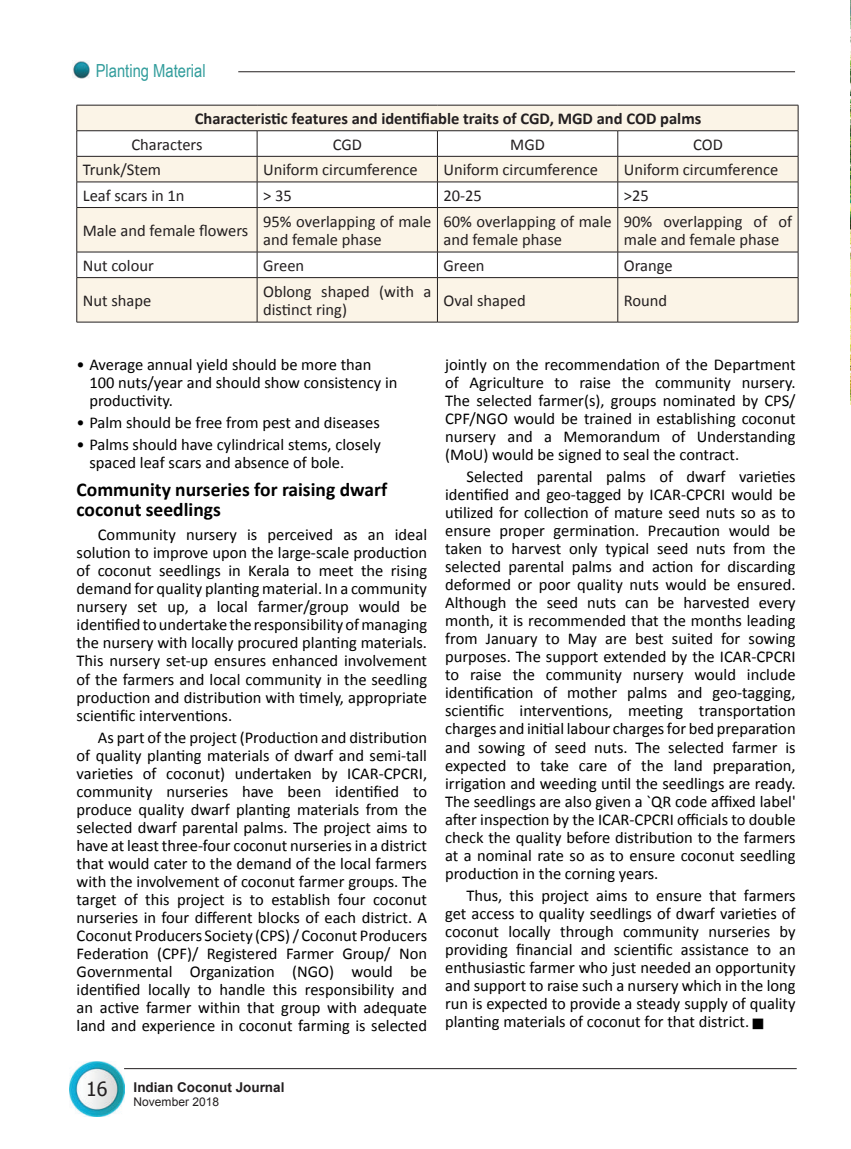
<style>
.page{position:relative;width:851px;height:1149px;background:#fff}
.page>*{position:absolute;margin:0;border:0;box-sizing:border-box;transform-origin:0 0}
.t1{font:700 19.5px/19.5px "Calibri";color:#000}
.t2{font:19.5px "Tahoma";color:#231f20}
.t3{font:18px "Arial Narrow";color:#329d9c}
.t4{font:16.5px/18px "Calibri";color:#000;text-align:justify}
.t5{font:16.5px/18px "Calibri";color:#231f20}
.t6{font:700 16.5px "Calibri";color:#231f20}
.t7{font:700 13.5px "Arial";color:#231f20}
.t8{font:12px "Arial";color:#231f20}
</style>
<div class="page">
<img style="left:69px;top:1061px;width:55px;height:54px">
<img style="left:72px;top:61px;width:18px;height:18px">
<hr style="left:124px;top:1067px;width:672px;height:1px;background:#231f20">
<hr style="left:238px;top:71px;width:557px;height:1px;background:#231f20">
<img style="left:850px;top:0;width:1px;height:404px">
<svg style="left:77px;top:106px;width:720px;height:216px;fill:#fbf4e7"></svg>
<hr style="left:77px;top:105px;width:180px;height:1px;background:#231f20">
<hr style="left:257px;top:105px;width:180px;height:1px;background:#231f20">
<hr style="left:437px;top:105px;width:180px;height:1px;background:#231f20">
<hr style="left:617px;top:105px;width:181px;height:1px;background:#231f20">
<hr style="left:77px;top:130px;width:180px;height:1px;background:#231f20">
<hr style="left:257px;top:130px;width:180px;height:1px;background:#231f20">
<hr style="left:437px;top:130px;width:180px;height:1px;background:#231f20">
<hr style="left:617px;top:130px;width:181px;height:1px;background:#231f20">
<hr style="left:77px;top:156px;width:180px;height:1px;background:#231f20">
<hr style="left:257px;top:156px;width:180px;height:1px;background:#231f20">
<hr style="left:437px;top:156px;width:180px;height:1px;background:#231f20">
<hr style="left:617px;top:156px;width:181px;height:1px;background:#231f20">
<hr style="left:77px;top:182px;width:180px;height:1px;background:#231f20">
<svg style="left:76px;top:105px;width:1px;height:102px"></svg>
<hr style="left:257px;top:182px;width:180px;height:1px;background:#231f20">
<svg style="left:257px;top:131px;width:1px;height:76px"></svg>
<hr style="left:437px;top:182px;width:180px;height:1px;background:#231f20">
<svg style="left:437px;top:131px;width:1px;height:76px"></svg>
<hr style="left:617px;top:182px;width:181px;height:1px;background:#231f20">
<svg style="left:617px;top:131px;width:1px;height:76px"></svg>
<svg style="left:797px;top:105px;width:1px;height:102px"></svg>
<hr style="left:77px;top:207px;width:180px;height:1px;background:#231f20">
<hr style="left:76px;top:208px;width:1px;height:44px;background:#231f20">
<hr style="left:257px;top:207px;width:180px;height:1px;background:#231f20">
<hr style="left:257px;top:208px;width:1px;height:44px;background:#231f20">
<hr style="left:437px;top:207px;width:180px;height:1px;background:#231f20">
<hr style="left:437px;top:208px;width:1px;height:44px;background:#231f20">
<hr style="left:617px;top:207px;width:181px;height:1px;background:#231f20">
<hr style="left:617px;top:208px;width:1px;height:44px;background:#231f20">
<hr style="left:797px;top:208px;width:1px;height:44px;background:#231f20">
<hr style="left:77px;top:252px;width:180px;height:1px;background:#231f20">
<svg style="left:76px;top:252px;width:1px;height:25px"></svg>
<hr style="left:257px;top:252px;width:180px;height:1px;background:#231f20">
<svg style="left:257px;top:252px;width:1px;height:25px"></svg>
<hr style="left:437px;top:252px;width:180px;height:1px;background:#231f20">
<svg style="left:437px;top:252px;width:1px;height:25px"></svg>
<hr style="left:617px;top:252px;width:181px;height:1px;background:#231f20">
<svg style="left:617px;top:252px;width:1px;height:25px"></svg>
<svg style="left:797px;top:252px;width:1px;height:25px"></svg>
<hr style="left:77px;top:277px;width:180px;height:1px;background:#231f20">
<hr style="left:76px;top:278px;width:1px;height:44px;background:#231f20">
<hr style="left:257px;top:277px;width:180px;height:1px;background:#231f20">
<hr style="left:257px;top:278px;width:1px;height:44px;background:#231f20">
<hr style="left:437px;top:277px;width:180px;height:1px;background:#231f20">
<hr style="left:437px;top:278px;width:1px;height:44px;background:#231f20">
<hr style="left:617px;top:277px;width:181px;height:1px;background:#231f20">
<hr style="left:617px;top:278px;width:1px;height:44px;background:#231f20">
<hr style="left:797px;top:278px;width:1px;height:44px;background:#231f20">
<hr style="left:77px;top:322px;width:180px;height:1px;background:#231f20">
<hr style="left:257px;top:322px;width:180px;height:1px;background:#231f20">
<hr style="left:437px;top:322px;width:180px;height:1px;background:#231f20">
<hr style="left:617px;top:322px;width:181px;height:1px;background:#231f20">
<p class="t3" style="left:96px;top:57px;width:111px">Planting Material</p>
<p class="t6" style="left:195px;top:107px;width:508px">Characteristic features and identifiable traits of CGD, MGD and COD palms</p>
<p class="t5" style="left:131px;top:135px;width:73px">Characters</p>
<p class="t5" style="left:332px;top:135px;width:31px">CGD</p>
<p class="t5" style="left:510px;top:135px;width:36px">MGD</p>
<p class="t5" style="left:693px;top:135px;width:31px">COD</p>
<p class="t5" style="left:83px;top:160px;width:80px">Trunk/Stem</p>
<p class="t5" style="left:263px;top:160px;width:156px">Uniform circumference</p>
<p class="t5" style="left:443px;top:160px;width:156px">Uniform circumference</p>
<p class="t5" style="left:623px;top:160px;width:156px">Uniform circumference</p>
<p class="t5" style="left:83px;top:186px;width:103px">Leaf scars in 1n</p>
<p class="t5" style="left:263px;top:186px;width:30px">&gt; 35</p>
<p class="t5" style="left:443px;top:186px;width:40px">20-25</p>
<p class="t5" style="left:623px;top:186px;width:26px">&gt;25</p>
<p class="t5" style="left:83px;top:221px;width:167px">Male and female flowers</p>
<p class="t5" style="left:263px;top:212px;width:170px">95% overlapping of male and female phase</p>
<p class="t5" style="left:443px;top:212px;width:170px">60% overlapping of male and female phase</p>
<p class="t5" style="left:623px;top:212px;width:170px">90% overlapping of of male and female phase</p>
<p class="t5" style="left:83px;top:256px;width:73px">Nut colour</p>
<p class="t5" style="left:263px;top:256px;width:43px">Green</p>
<p class="t5" style="left:443px;top:256px;width:43px">Green</p>
<p class="t5" style="left:623px;top:256px;width:50px">Orange</p>
<p class="t5" style="left:83px;top:291px;width:70px">Nut shape</p>
<p class="t5" style="left:263px;top:282px;width:170px">Oblong shaped (with a distinct ring)</p>
<p class="t5" style="left:443px;top:291px;width:84px">Oval shaped</p>
<p class="t5" style="left:623px;top:291px;width:45px">Round</p>
<p class="t4" style="left:89px;top:355px;width:309px;text-align:left;text-indent:-13px">• Average annual yield should be more than<br>100 nuts/year and should show consistency in productivity.</p>
<p class="t4" style="left:77px;top:413px;width:305px">• Palm should be free from pest and diseases</p>
<p class="t4" style="left:89px;top:435px;width:293px;text-indent:-13px">• Palms should have cylindrical stems, closely spaced leaf scars and absence of bole.</p>
<p class="t1" style="left:77px;top:479px;width:312px">Community nurseries for raising dwarf coconut seedlings</p>
<p class="t4" style="left:77px;top:525px;width:352px;text-indent:21px">Community nursery is perceived as an ideal solution to improve upon the large-scale production of coconut seedlings in Kerala to meet the rising demand for quality planting material. In a community nursery set up, a local farmer/group would be identified to undertake the responsibility of managing the nursery with locally procured planting materials.<br>This nursery set-up ensures enhanced involvement of the farmers and local community in the seedling production and distribution with timely, appropriate scientific interventions.</p>
<p class="t4" style="left:77px;top:727px;width:352px;text-indent:21px">As part of the project (Production and distribution of quality planting materials of dwarf and semi-tall varieties of coconut) undertaken by ICAR-CPCRI, community nurseries have been identified to produce quality dwarf planting materials from the selected dwarf parental palms. The project aims to have at least three-four coconut nurseries in a district that would cater to the demand of the local farmers with the involvement of coconut farmer groups. The target of this project is to establish four coconut nurseries in four different blocks of each district. A Coconut Producers Society (CPS) / Coconut Producers Federation (CPF)/ Registered Farmer Group/ Non Governmental Organization (NGO) would be identified locally to handle this responsibility and an active farmer within that group with adequate land and experience in coconut farming is selected</p>
<p class="t4" style="left:445px;top:355px;width:352px">jointly on the recommendation of the Department of Agriculture to raise the community nursery.<br>The selected farmer(s), groups nominated by CPS/ CPF/NGO would be trained in establishing coconut nursery and a Memorandum of Understanding (MoU) would be signed to seal the contract.</p>
<p class="t4" style="left:445px;top:467px;width:352px;text-indent:21px">Selected parental palms of dwarf varieties identified and geo-tagged by ICAR-CPCRI would be utilized for collection of mature seed nuts so as to ensure proper germination. Precaution would be taken to harvest only typical seed nuts from the selected parental palms and action for discarding deformed or poor quality nuts would be ensured.<br>Although the seed nuts can be harvested every month, it is recommended that the months leading from January to May are best suited for sowing purposes. The support extended by the ICAR-CPCRI to raise the community nursery would include identification of mother palms and geo-tagging, scientific interventions, meeting transportation charges and initial labour charges for bed preparation and sowing of seed nuts. The selected farmer is expected to take care of the land preparation, irrigation and weeding until the seedlings are ready.<br>The seedlings are also given a `QR code affixed label' after inspection by the ICAR-CPCRI officials to double check the quality before distribution to the farmers at a nominal rate so as to ensure coconut seedling production in the corning years.</p>
<p class="t4" style="left:445px;top:885px;width:352px;text-indent:21px">Thus, this project aims to ensure that farmers get access to quality seedlings of dwarf varieties of coconut locally through community nurseries by providing financial and scientific assistance to an enthusiastic farmer who just needed an opportunity and support to raise such a nursery which in the long run is expected to provide a steady supply of quality planting materials of coconut for that district.</p>
<p class="t2" style="left:86px;top:1075px;width:23px">16</p>
<p class="t7" style="left:134px;top:1078px;width:152px">Indian Coconut Journal</p>
<p class="t8" style="left:134px;top:1093px;width:87px">November 2018</p>
</div>
